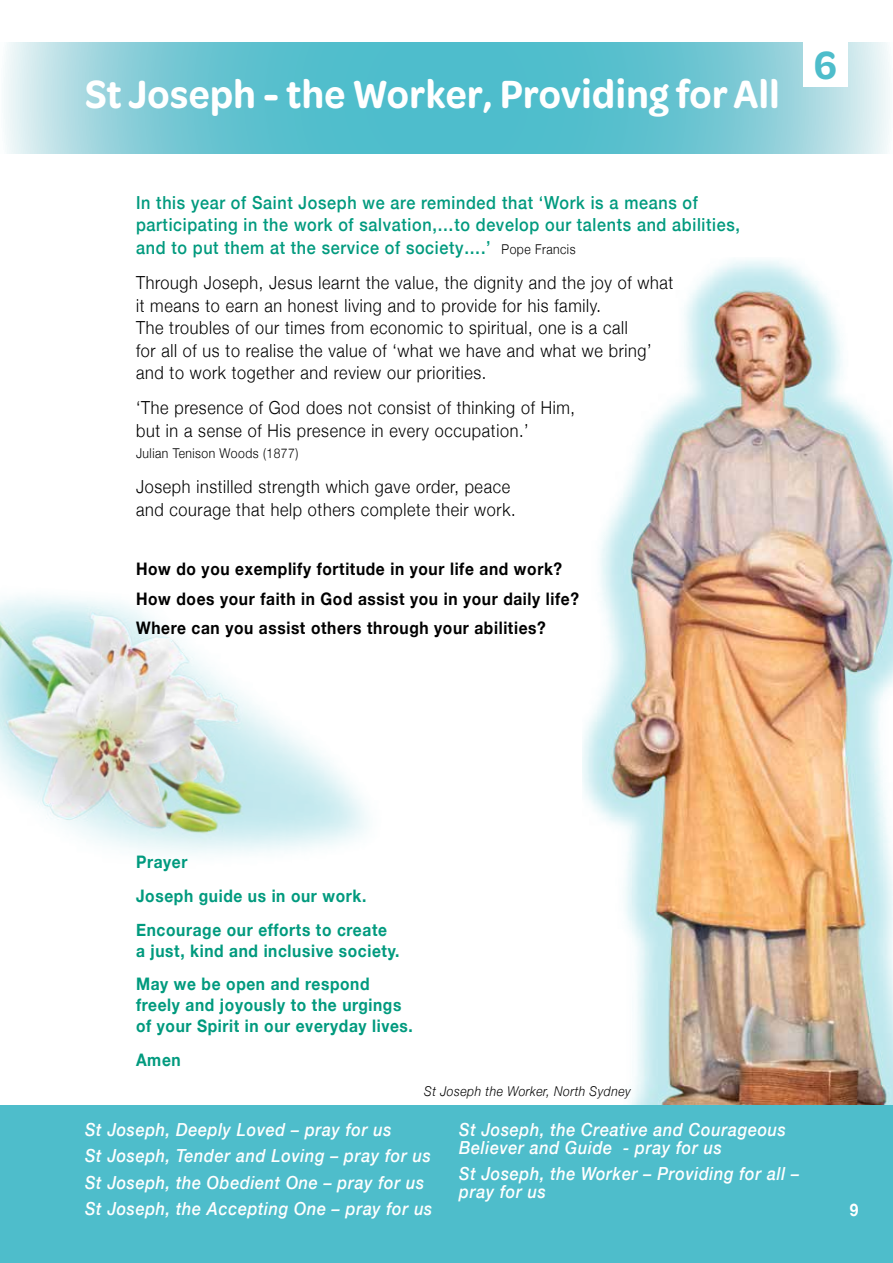
<style>
.page{position:relative;width:893px;height:1263px;background:#fff}
.page>*{position:absolute;margin:0;border:0;box-sizing:border-box;transform-origin:0 0}
.t1{font:600 42px "Omnes Semi Cond";letter-spacing:.01em;color:#fff}
.t2{font:600 42px "Omnes Semi Cond";color:#4ebdcb}
.t3{font:300 18px/22.5px "Helvetica Neue";letter-spacing:.04em;color:#000;scale:.9 1}
.t4{font:italic 500 18px/26.5px "Helvetica Neue";letter-spacing:.04em;color:#fff;scale:.9 1}
.t5{font:500 18px/22.5px "Helvetica Neue";letter-spacing:.04em;color:#009a7e;scale:.9 1}
.t6{font:700 17.25px/33.8px "Helvetica Neue";letter-spacing:.04em;color:#009a7e;scale:.9 1}
.t7{font:700 17.25px/29.5px "Helvetica Neue";letter-spacing:.04em;color:#000;scale:.9 1}
.t8{font:700 17.25px "Helvetica Neue";color:#fff;scale:.9 1}
.t9{font:italic 300 13.5px "Helvetica Neue";letter-spacing:.04em;color:#000;scale:.9 1}
.t10{font:300 13.5px "Helvetica Neue";letter-spacing:.04em;color:#000;scale:.9 1}
.s1{font-weight:300;font-size:13.5px;color:#000}
</style>
<div class="page">
<img style="left:0;top:596px;width:368px;height:258px">
<img style="left:583px;top:259px;width:310px;height:847px">
<svg style="left:4px;top:43px;width:886px;height:110px;background:#76c9d5"></svg>
<div style="left:0;top:1106px;width:893px;height:157px;background:#4ebdcb"></div>
<div style="left:803px;top:42px;width:44px;height:45px;background:#fff"></div>
<h1 class="t1" style="left:85px;top:65px;width:696px">St Joseph - the Worker, Providing for All</h1>
<p class="t5" style="left:136px;top:190px;width:672px">In this year of Saint Joseph we are reminded that ‘Work is a means of participating in the work of salvation,…to develop our talents and abilities, and to put them at the service of society….’ <span class="s1">Pope Francis</span></p>
<p class="t3" style="left:136px;top:270px;width:598px">Through Joseph, Jesus learnt the value, the dignity and the joy of what it means to earn an honest living and to provide for his family.<br>The troubles of our times from economic to spiritual, one is a call<br>for all of us to realise the value of ‘what we have and what we bring’ and to work together and review our priorities.</p>
<p class="t3" style="left:136px;top:395px;width:489px">‘The presence of God does not consist of thinking of Him, but in a sense of His presence in every occupation.’</p>
<p class="t10" style="left:136px;top:442px;width:182px">Julian Tenison Woods (1877)</p>
<p class="t3" style="left:136px;top:474px;width:423px">Joseph instilled strength which gave order, peace and courage that help others complete their work.</p>
<p class="t7" style="left:136px;top:554px;width:494px">How do you exemplify fortitude in your life and work?<br>How does your faith in God assist you in your daily life?<br>Where can you assist others through your abilities?</p>
<h1 class="t2" style="left:814px;top:36px;width:24px">6</h1>
<p class="t6" style="left:136px;top:845px;width:280px">Prayer<br>Joseph guide us in our work.<br>Encourage our efforts to create</p>
<p class="t6" style="left:136px;top:934px;width:294px">a just, kind and inclusive society.<br>May we be open and respond</p>
<p class="t6" style="left:136px;top:995px;width:309px;line-height:21px">freely and joyously to the urgings of your Spirit in our everyday lives.</p>
<p class="t6" style="left:136px;top:1043px;width:51px">Amen</p>
<p class="t9" style="left:424px;top:1080px;width:231px">St Joseph the Worker, North Sydney</p>
<p class="t4" style="left:85px;top:1115px;width:387px">St Joseph, Deeply Loved – pray for us<br>St Joseph, Tender and Loving – pray for us St Joseph, the Obedient One – pray for us St Joseph, the Accepting One – pray for us</p>
<p class="t4" style="left:459px;top:1119px;width:365px;line-height:18px">St Joseph, the Creative and Courageous<br>Believer and Guide - pray for us</p>
<p class="t4" style="left:459px;top:1164px;width:379px;line-height:18px">St Joseph, the Worker – Providing for all – pray for us</p>
<p class="t8" style="left:850px;top:1196px;width:11px">9</p>
</div>
